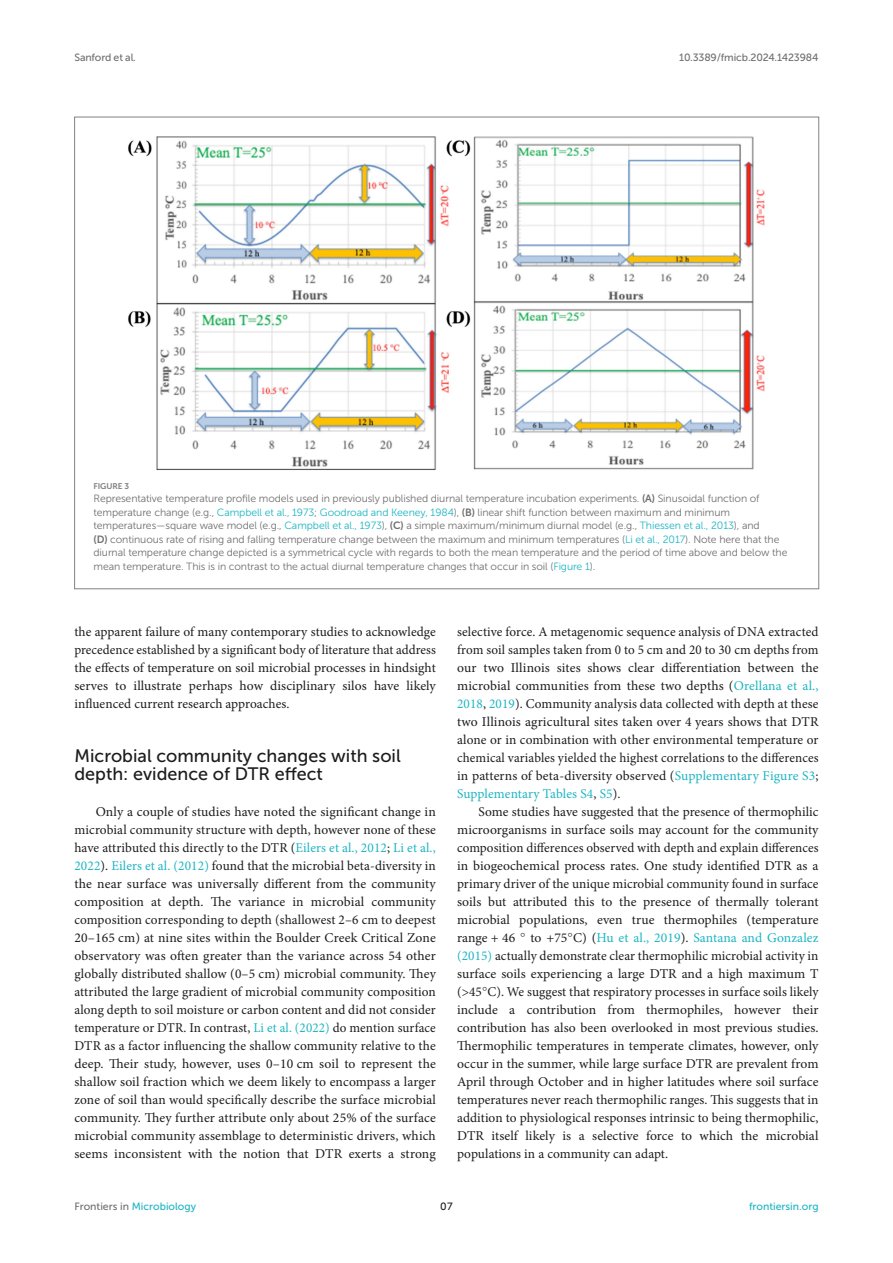
<style>
.page{position:relative;width:893px;height:1263px;background:#fff}
.page>*{position:absolute;margin:0;border:0;box-sizing:border-box;transform-origin:0 0}
.HEAD_2{font:18px/18px "Museo Sans 500";color:#1b1c1b}
.TEXT{font:13.5px/18px "Minion Pro";letter-spacing:.005em;color:#1b1c1b;text-align:justify}
.FIG_LEG{font:10.5px/13.5px "Museo Sans 300";letter-spacing:-.01em;color:#706f70}
.t1{font:10.5px "Museo Sans 500";letter-spacing:-.015em;color:#706f70}
.t2{font:10.5px "Museo Sans 500";color:#1db5c3}
.t3{font:10.5px "Museo Sans 500";color:#1b1c1b}
.FIG_HD{font:8.25px "Museo Sans 700";letter-spacing:-.01em;color:#7e7f7f}
.s1{font-family:"Museo Sans 700"}
.s2{color:#1db5c3}
.s3{font-family:"STIX"}
.s4{color:#706f70}
</style>
<div class="page">
<img style="left:128px;top:136px;width:637px;height:334px">
<p class="t1" style="left:74px;top:51px;width:63px">Sanford et al.</p>
<p class="t1" style="left:679px;top:51px;width:141px">10.3389/fmicb.2024.1423984</p>
<p class="FIG_HD" style="left:94px;top:481px;width:37px">FIGURE 3</p>
<p class="FIG_LEG" style="left:94px;top:492px;width:695px">Representative temperature profile models used in previously published diurnal temperature incubation experiments. <span class="s1">(A)</span> Sinusoidal function of temperature change (e.g., <span class="s2">Campbell et al., 1973</span>; <span class="s2">Goodroad and Keeney, 1984</span>), <span class="s1">(B)</span> linear shift function between maximum and minimum temperatures—square wave model (e.g., <span class="s2">Campbell et al., 1973</span>), <span class="s1">(C)</span> a simple maximum/minimum diurnal model (e.g., <span class="s2">Thiessen et al., 2013</span>), and<br><span class="s1">(D)</span> continuous rate of rising and falling temperature change between the maximum and minimum temperatures (<span class="s2">Li et al., 2017</span>). Note here that the diurnal temperature change depicted is a symmetrical cycle with regards to both the mean temperature and the period of time above and below the mean temperature. This is in contrast to the actual diurnal temperature changes that occur in soil (<span class="s2">Figure 1</span>).</p>
<p class="TEXT" style="left:74px;top:623px;width:363px">the apparent failure of many contemporary studies to acknowledge precedence established by a significant body of literature that address the effects of temperature on soil microbial processes in hindsight serves to illustrate perhaps how disciplinary silos have likely influenced current research approaches.</p>
<p class="HEAD_2" style="left:74px;top:747px;width:328px">Microbial community changes with soil depth: evidence of DTR effect</p>
<p class="TEXT" style="left:74px;top:803px;width:363px;text-indent:21px">Only a couple of studies have noted the significant change in microbial community structure with depth, however none of these have attributed this directly to the DTR (<span class="s2">Eilers et al., 2012</span>; <span class="s2">Li et al., 2022</span>). <span class="s2">Eilers et al. (2012)</span> found that the microbial beta-diversity in the near surface was universally different from the community composition at depth. The variance in microbial community composition corresponding to depth (shallowest 2–6 cm to deepest 20–165 cm) at nine sites within the Boulder Creek Critical Zone observatory was often greater than the variance across 54 other globally distributed shallow (0–5 cm) microbial community. They attributed the large gradient of microbial community composition along depth to soil moisture or carbon content and did not consider temperature or DTR. In contrast, <span class="s2">Li et al. (2022)</span> do mention surface DTR as a factor influencing the shallow community relative to the deep. Their study, however, uses 0–10 cm soil to represent the shallow soil fraction which we deem likely to encompass a larger zone of soil than would specifically describe the surface microbial community. They further attribute only about 25% of the surface microbial community assemblage to deterministic drivers, which seems inconsistent with the notion that DTR exerts a strong</p>
<p class="TEXT" style="left:457px;top:623px;width:363px">selective force. A metagenomic sequence analysis of DNA extracted from soil samples taken from 0 to 5 cm and 20 to 30 cm depths from our two Illinois sites shows clear differentiation between the microbial communities from these two depths (<span class="s2">Orellana et al., 2018</span>, <span class="s2">2019</span>). Community analysis data collected with depth at these two Illinois agricultural sites taken over 4 years shows that DTR alone or in combination with other environmental temperature or chemical variables yielded the highest correlations to the differences in patterns of beta-diversity observed (<span class="s2">Supplementary Figure S3</span>; <span class="s2">Supplementary Tables S4</span>, <span class="s2">S5</span>).</p>
<p class="TEXT" style="left:457px;top:803px;width:363px;text-indent:21px">Some studies have suggested that the presence of thermophilic microorganisms in surface soils may account for the community composition differences observed with depth and explain differences in biogeochemical process rates. One study identified DTR as a primary driver of the unique microbial community found in surface soils but attributed this to the presence of thermally tolerant microbial populations, even true thermophiles (temperature range + 46 <span class="s3">°</span> to +75<span class="s3">°</span>C) (<span class="s2">Hu et al., 2019</span>). <span class="s2">Santana and Gonzalez (2015)</span> actually demonstrate clear thermophilic microbial activity in surface soils experiencing a large DTR and a high maximum T (&gt;45<span class="s3">°</span>C). We suggest that respiratory processes in surface soils likely include a contribution from thermophiles, however their contribution has also been overlooked in most previous studies.<br>Thermophilic temperatures in temperate climates, however, only occur in the summer, while large surface DTR are prevalent from April through October and in higher latitudes where soil surface temperatures never reach thermophilic ranges. This suggests that in addition to physiological responses intrinsic to being thermophilic, DTR itself likely is a selective force to which the microbial populations in a community can adapt.</p>
<p class="t2" style="left:74px;top:1200px;width:123px"><span class="s4">Frontiers in</span> Microbiology</p>
<p class="t3" style="left:440px;top:1200px;width:14px">07</p>
<p class="t2" style="left:749px;top:1200px;width:71px">frontiersin.org</p>
</div>
